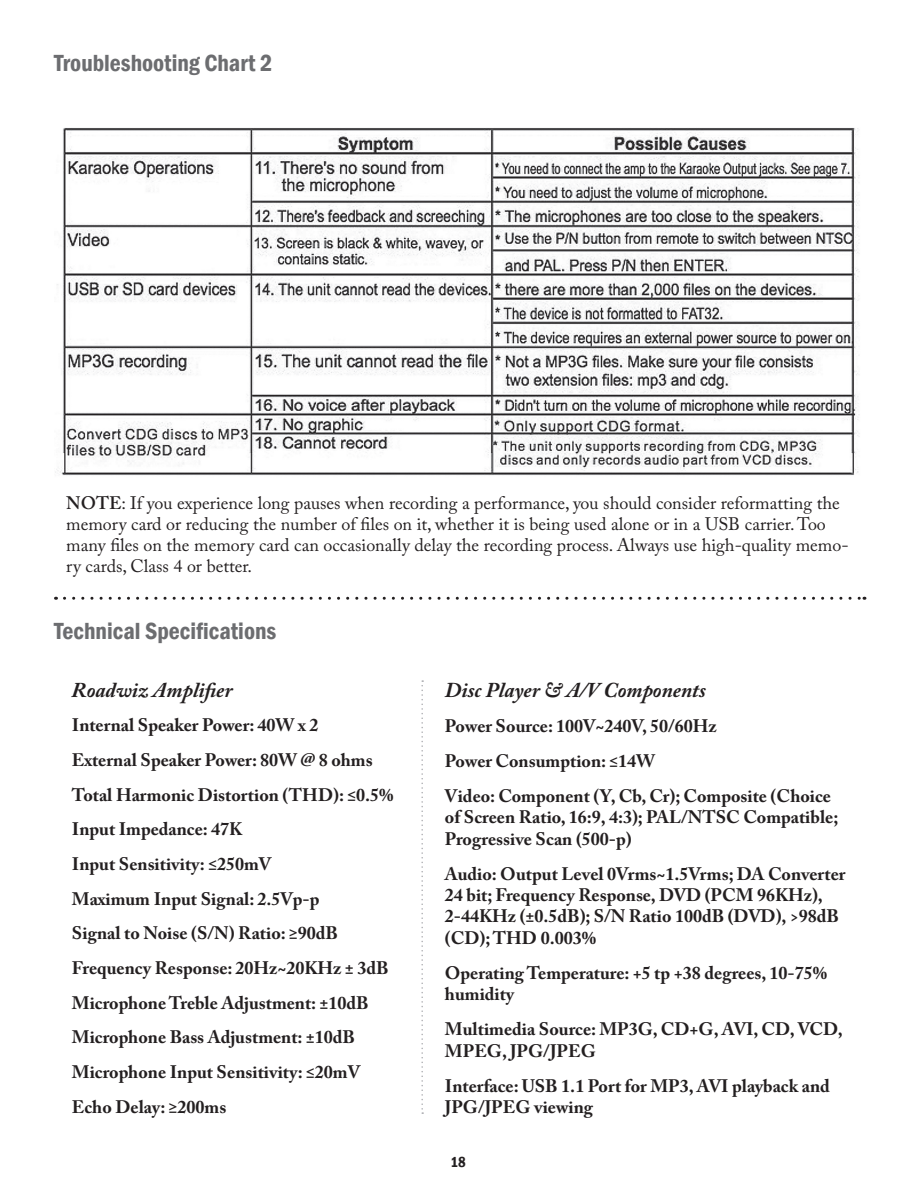
<style>
.page{position:relative;width:918px;height:1188px;background:#fff}
.page>*{position:absolute;margin:0;border:0;box-sizing:border-box;transform-origin:0 0}
.t1{font:600 condensed 24px "Franklin Gothic";color:#6c6d70}
.t2{font:italic 700 21px "Adobe Caslon Pro";color:#231f20}
.t3{font:700 18px/34.7px "Adobe Caslon Pro";color:#231f20}
.t4{font:18px/21px "Adobe Caslon Pro";color:#231f20}
.t5{font:600 condensed 15px "Franklin Gothic";color:#231f20}
.s1{font-weight:600}
</style>
<div class="page">
<img style="left:55px;top:128px;width:805px;height:348px">
<svg style="left:64px;top:597px;width:801px;height:3px"></svg>
<svg style="left:421px;top:680px;width:2px;height:434px"></svg>
<h1 class="t1" style="left:54px;top:47px;width:220px">Troubleshooting Chart 2</h1>
<p class="t4" style="left:66px;top:492px;width:784px"><span class="s1">NOTE</span>: If you experience long pauses when recording a performance, you should consider reformatting the memory card or reducing the number of files on it, whether it is being used alone or in a USB carrier. Too many files on the memory card can occasionally delay the recording process. Always use high-quality memo&shy;ry cards, Class 4 or better.</p>
<h1 class="t1" style="left:54px;top:615px;width:224px">Technical Specifications</h1>
<p class="t2" style="left:72px;top:677px;width:162px">Roadwiz Amplifier</p>
<p class="t3" style="left:72px;top:708px;width:323px">Internal Speaker Power: 40W x 2<br>External Speaker Power: 80W @ 8 ohms<br>Total Harmonic Distortion (THD): ≤0.5%<br>Input Impedance: 47K<br>Input Sensitivity: ≤250mV<br>Maximum Input Signal: 2.5Vp-p<br>Signal to Noise (S/N) Ratio: ≥90dB<br>Frequency Response: 20Hz~20KHz ± 3dB<br>Microphone Treble Adjustment: ±10dB<br>Microphone Bass Adjustment: ±10dB<br>Microphone Input Sensitivity: ≤20mV<br>Echo Delay: ≥200ms</p>
<p class="t2" style="left:445px;top:677px;width:262px">Disc Player &amp; A/V Components</p>
<p class="t3" style="left:445px;top:708px;width:388px">Power Source: 100V~240V, 50/60Hz<br>Power Consumption: ≤14W<br>Video: Component (Y, Cb, Cr); Composite (Choice</p>
<p class="t3" style="left:445px;top:806px;width:395px;line-height:21.5px">of Screen Ratio, 16:9, 4:3); PAL/NTSC Compatible;<br>Progressive Scan (500-p)</p>
<p class="t3" style="left:445px;top:863px;width:402px;line-height:21.5px">Audio: Output Level 0Vrms~1.5Vrms; DA Converter 24 bit; Frequency Response, DVD (PCM 96KHz), 2-44KHz (±0.5dB); S/N Ratio 100dB (DVD), &gt;98dB (CD); THD 0.003%</p>
<p class="t3" style="left:445px;top:962px;width:384px;line-height:21.5px">Operating Temperature: +5 tp +38 degrees, 10-75% humidity</p>
<p class="t3" style="left:445px;top:1018px;width:399px;line-height:21.5px">Multimedia Source: MP3G, CD+G, AVI, CD, VCD,<br>MPEG, JPG/JPEG</p>
<p class="t3" style="left:445px;top:1075px;width:387px;line-height:21.5px">Interface: USB 1.1 Port for MP3, AVI playback and<br>JPG/JPEG viewing</p>
<p class="t5" style="left:451px;top:1152px;width:17px">18</p>
</div>
